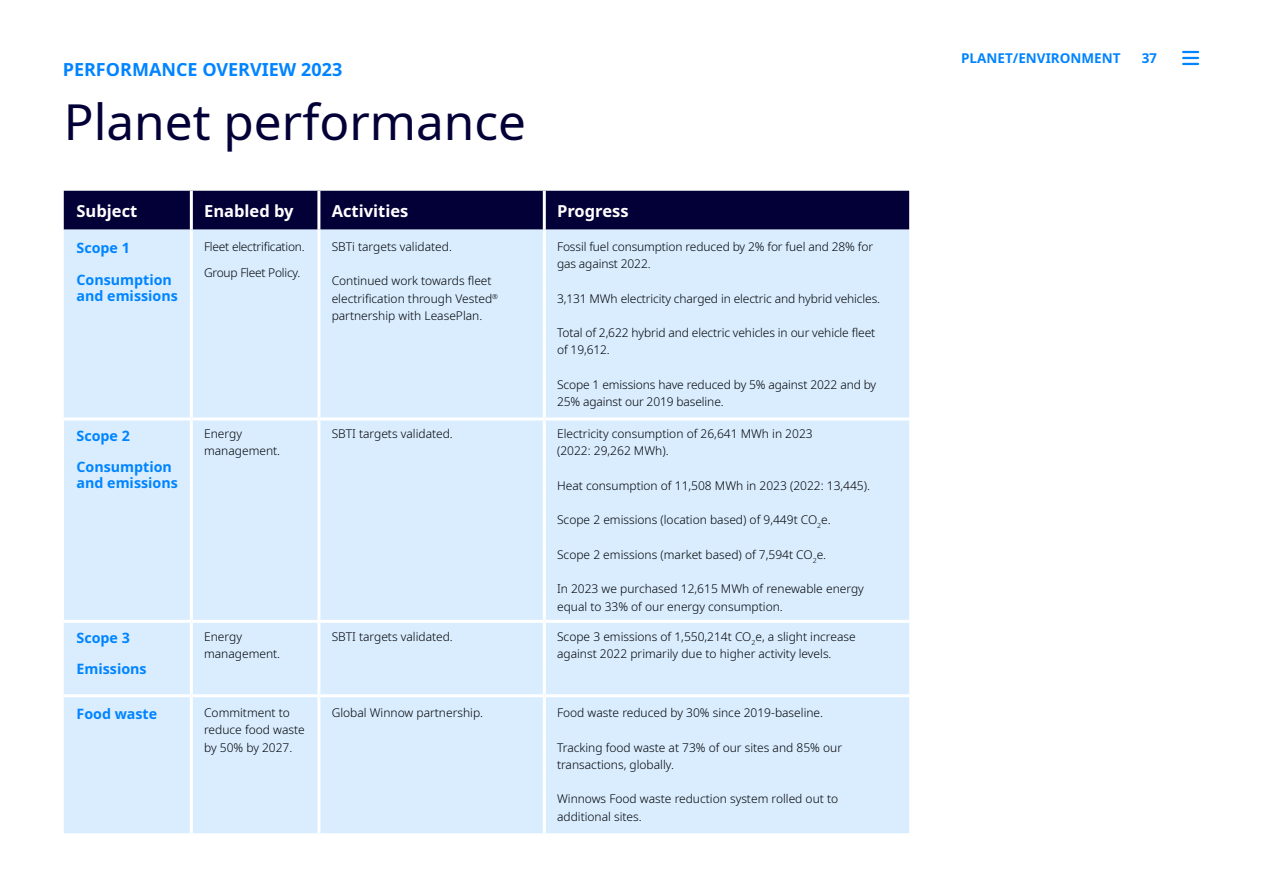
<style>
.page{position:relative;width:1263px;height:893px;background:#fff}
.page>*{position:absolute;margin:0;border:0;box-sizing:border-box;transform-origin:0 0}
.t1{font:49.5px "Noto Sans";color:#030037}
.t2{font:700 18px "Noto Sans";color:#0084ff}
.t3{font:700 16.5px "Noto Sans";color:#fff}
.t4{font:700 14.25px/15.8px "Noto Sans";color:#0084ff}
.t5{font:700 13.5px "Noto Sans";color:#0084ff}
.t6{font:300 12px/17.2px "Noto Sans";color:#000}
.t7{font:300 12px/25.8px "Noto Sans";letter-spacing:-.02em;color:#000}
</style>
<div class="page">
<div style="left:64px;top:191px;width:845px;height:39px;background:#030037"></div>
<div style="left:64px;top:230px;width:845px;height:603px;background:#d9edff"></div>
<div style="left:64px;top:419px;width:127px;height:202px;background:#d9edff"></div>
<hr style="left:190px;top:230px;width:3px;height:187px;background:#fff">
<hr style="left:317px;top:230px;width:3px;height:187px;background:#fff">
<hr style="left:543px;top:230px;width:3px;height:187px;background:#fff">
<hr style="left:190px;top:420px;width:3px;height:200px;background:#fff">
<hr style="left:317px;top:420px;width:3px;height:200px;background:#fff">
<hr style="left:543px;top:420px;width:3px;height:200px;background:#fff">
<hr style="left:190px;top:623px;width:3px;height:71px;background:#fff">
<hr style="left:317px;top:623px;width:3px;height:71px;background:#fff">
<hr style="left:543px;top:623px;width:3px;height:71px;background:#fff">
<hr style="left:190px;top:697px;width:3px;height:136px;background:#fff">
<hr style="left:317px;top:697px;width:3px;height:136px;background:#fff">
<hr style="left:543px;top:697px;width:3px;height:136px;background:#fff">
<hr style="left:64px;top:417px;width:127px;height:3px;background:#fff">
<hr style="left:191px;top:417px;width:128px;height:3px;background:#fff">
<hr style="left:319px;top:417px;width:225px;height:3px;background:#fff">
<hr style="left:544px;top:417px;width:365px;height:3px;background:#fff">
<hr style="left:64px;top:620px;width:127px;height:3px;background:#fff">
<hr style="left:191px;top:620px;width:128px;height:3px;background:#fff">
<hr style="left:319px;top:620px;width:225px;height:3px;background:#fff">
<hr style="left:544px;top:620px;width:365px;height:3px;background:#fff">
<hr style="left:64px;top:694px;width:127px;height:3px;background:#fff">
<hr style="left:191px;top:694px;width:128px;height:3px;background:#fff">
<hr style="left:319px;top:694px;width:225px;height:3px;background:#fff">
<hr style="left:544px;top:694px;width:365px;height:3px;background:#fff">
<hr style="left:190px;top:191px;width:3px;height:39px;background:#fff">
<hr style="left:317px;top:191px;width:3px;height:39px;background:#fff">
<hr style="left:543px;top:191px;width:3px;height:39px;background:#fff">
<svg style="left:1183px;top:51px;width:15px;height:14px"></svg>
<h2 class="t2" style="left:63px;top:57px;width:281px">PERFORMANCE OVERVIEW 2023</h2>
<h1 class="t1" style="left:64px;top:87px;width:464px">Planet performance</h1>
<h3 class="t3" style="left:77px;top:199px;width:62px">Subject</h3>
<h3 class="t3" style="left:204px;top:199px;width:91px">Enabled by</h3>
<h3 class="t3" style="left:332px;top:199px;width:78px">Activities</h3>
<h3 class="t3" style="left:557px;top:199px;width:73px">Progress</h3>
<p class="t4" style="left:77px;top:241px;width:55px">Scope 1</p>
<p class="t4" style="left:77px;top:272px;width:103px">Consumption and emissions</p>
<p class="t7" style="left:204px;top:234px;width:102px">Fleet electrification.<br>Group Fleet Policy.</p>
<p class="t6" style="left:332px;top:238px;width:122px">SBTi targets validated.</p>
<p class="t6" style="left:332px;top:273px;width:168px">Continued work towards fleet electrification through Vested<sup>® </sup>partnership with LeasePlan.</p>
<p class="t6" style="left:557px;top:238px;width:318px">Fossil fuel consumption reduced by 2% for fuel and 28% for gas against 2022.</p>
<p class="t6" style="left:557px;top:290px;width:325px">3,131 MWh electricity charged in electric and hybrid vehicles.</p>
<p class="t6" style="left:557px;top:325px;width:320px">Total of 2,622 hybrid and electric vehicles in our vehicle fleet of 19,612.</p>
<p class="t6" style="left:557px;top:376px;width:321px">Scope 1 emissions have reduced by 5% against 2022 and by<br>25% against our 2019 baseline.</p>
<p class="t4" style="left:77px;top:428px;width:55px">Scope 2</p>
<p class="t4" style="left:77px;top:459px;width:103px">Consumption and emissions</p>
<p class="t4" style="left:77px;top:630px;width:55px">Scope 3</p>
<p class="t4" style="left:77px;top:662px;width:72px">Emissions</p>
<p class="t6" style="left:204px;top:425px;width:78px">Energy management.</p>
<p class="t6" style="left:332px;top:425px;width:123px">SBTI targets validated.</p>
<p class="t6" style="left:557px;top:425px;width:257px">Electricity consumption of 26,641 MWh in 2023 (2022: 29,262 MWh).</p>
<p class="t6" style="left:557px;top:477px;width:314px">Heat consumption of 11,508 MWh in 2023 (2022: 13,445).</p>
<p class="t6" style="left:557px;top:512px;width:275px">Scope 2 emissions (location based) of 9,449t CO<sub>2</sub>e.</p>
<p class="t6" style="left:557px;top:546px;width:271px">Scope 2 emissions (market based) of 7,594t CO<sub>2</sub>e.</p>
<p class="t6" style="left:557px;top:581px;width:308px">In 2023 we purchased 12,615 MWh of renewable energy equal to 33% of our energy consumption.</p>
<p class="t6" style="left:204px;top:628px;width:78px">Energy management.</p>
<p class="t6" style="left:332px;top:628px;width:123px">SBTI targets validated.</p>
<p class="t6" style="left:557px;top:628px;width:300px">Scope 3 emissions of 1,550,214t CO<sub>2</sub>e, a slight increase against 2022 primarily due to higher activity levels.</p>
<p class="t4" style="left:77px;top:707px;width:82px">Food waste</p>
<p class="t6" style="left:204px;top:704px;width:102px">Commitment to reduce food waste by 50% by 2027.</p>
<p class="t6" style="left:332px;top:704px;width:153px">Global Winnow partnership.</p>
<p class="t6" style="left:557px;top:704px;width:268px">Food waste reduced by 30% since 2019-baseline.</p>
<p class="t6" style="left:557px;top:739px;width:286px">Tracking food waste at 73% of our sites and 85% our transactions, globally.</p>
<p class="t6" style="left:557px;top:791px;width:283px">Winnows Food waste reduction system rolled out to additional sites.</p>
<p class="t5" style="left:961px;top:48px;width:161px">PLANET/ENVIRONMENT</p>
<p class="t5" style="left:1142px;top:48px;width:16px">37</p>
</div>
